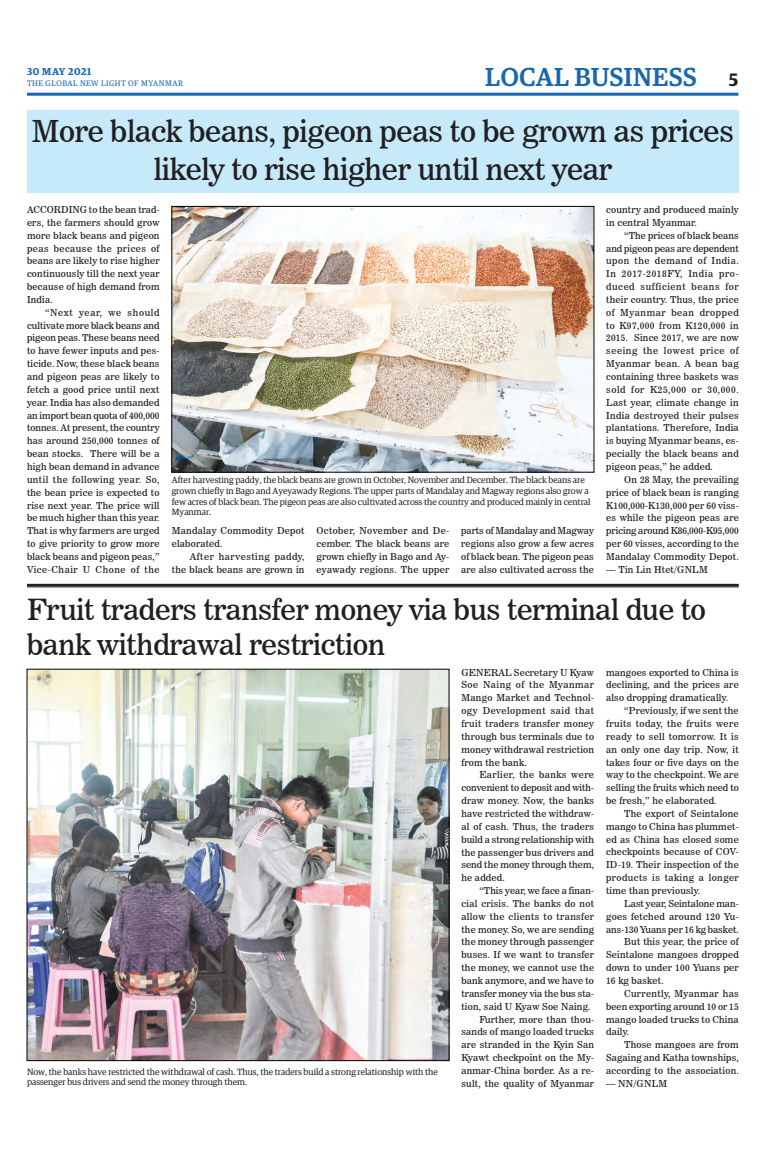
<style>
.page{position:relative;width:773px;height:1152px;background:#fff}
.page>*{position:absolute;margin:0;border:0;box-sizing:border-box;transform-origin:0 0}
._2_Clm_Head{font:30px/38px "News 706 BT Roman C";letter-spacing:-.01em;color:#231f20;text-align:center}
._2_Clm_Head-2{font:29px/34.8px "News 706 BT Roman C";letter-spacing:-.01em;color:#231f20}
.t1{font:500 26px "Guardian Egyp";letter-spacing:.02em;color:#1768b4}
.t2{font:600 10px "Guardian Egyp";letter-spacing:.06em;color:#1768b4}
._2nd_Body{font:9.5px/12.9px "News 706 BT Roman C";letter-spacing:.02em;color:#231f20;text-align:justify}
.Normal_Para{font:9.5px/12.9px "News 706 BT Roman C";letter-spacing:.02em;color:#231f20;text-align:justify}
.t3{font:9px/10.8px "Guardian Egyp";color:#231f20}
.t4{font:8px "Guardian Egyp";letter-spacing:.06em;color:#1768b4}
.s1{font-weight:600;font-size:18px;color:#231f20}
</style>
<div class="page">
<hr style="left:27px;top:93px;width:711px;height:3px;background:#1768b4">
<div style="left:27px;top:110px;width:711px;height:83px;background:#c6eafa"></div>
<img style="left:174px;top:208px;width:418px;height:262px">
<div style="left:172px;top:206px;width:422px;height:266px;border:1px solid #000"></div>
<hr style="left:27px;top:584px;width:711px;height:1px;background:#000">
<hr style="left:27px;top:585px;width:711px;height:1px;background:#000">
<hr style="left:27px;top:587px;width:711px;height:1px;background:#000">
<img style="left:29px;top:671px;width:418px;height:388px">
<p class="t2" style="left:27px;top:64px;width:66px">30 MAY 2021</p>
<p class="t4" style="left:27px;top:78px;width:158px">THE GLOBAL NEW LIGHT OF MYANMAR</p>
<h3 class="t1" style="left:485px;top:59px;width:255px">LOCAL BUSINESS <span class="s1">5</span></h3>
<p class="_2_Clm_Head" style="left:32px;top:112px;width:703px">More black beans, pigeon peas to be grown as prices likely to rise higher until next year</p>
<p class="Normal_Para" style="left:27px;top:203px;width:134px">ACCORDING to the bean trad&shy;ers, the farmers should grow more black beans and pigeon peas because the prices of beans are likely to rise higher continuously till the next year because of high demand from India.</p>
<p class="_2nd_Body" style="left:27px;top:306px;width:134px;text-indent:18px">“Next year, we should cultivate more black beans and pigeon peas. These beans need to have fewer inputs and pes&shy;ticide. Now, these black beans and pigeon peas are likely to fetch a good price until next year. India has also demanded an import bean quota of 400,000 tonnes. At present, the country has around 250,000 tonnes of bean stocks. There will be a high bean demand in advance until the following year. So, the bean price is expected to rise next year. The price will be much higher than this year.<br>That is why farmers are urged to give priority to grow more black beans and pigeon peas,” Vice-Chair U Chone of the</p>
<p class="_2nd_Body" style="left:606px;top:203px;width:134px">country and produced mainly in central Myanmar.</p>
<p class="_2nd_Body" style="left:606px;top:229px;width:134px;text-indent:18px">“The prices of black beans and pigeon peas are dependent upon the demand of India.<br>In 2017-2018FY, India pro&shy;duced sufficient beans for their country. Thus, the price of Myanmar bean dropped to K97,000 from K120,000 in 2015. Since 2017, we are now seeing the lowest price of Myanmar bean. A bean bag containing three baskets was sold for K25,000 or 30,000.<br>Last year, climate change in India destroyed their pulses plantations. Therefore, India is buying Myanmar beans, es&shy;pecially the black beans and pigeon peas,” he added.</p>
<p class="_2nd_Body" style="left:606px;top:473px;width:134px;text-indent:18px">On 28 May, the prevailing price of black bean is ranging K100,000-K130,000 per 60 viss&shy;es while the pigeon peas are pricing around K86,000-K95,000 per 60 visses, according to the Mandalay Commodity Depot.</p>
<p class="_2nd_Body" style="left:606px;top:563px;width:103px">— Tin Lin Htet/GNLM</p>
<p class="_2_Clm_Head-2" style="left:27px;top:593px;width:680px">Fruit traders transfer money via bus terminal due to bank withdrawal restriction</p>
<p class="t3" style="left:172px;top:474px;width:420px">After harvesting paddy, the black beans are grown in October, November and December. The black beans are grown chiefly in Bago and Ayeyawady Regions. The upper parts of Mandalay and Magway regions also grow a few acres of black bean. The pigeon peas are also cultivated across the country and produced mainly in central Myanmar.</p>
<p class="_2nd_Body" style="left:172px;top:524px;width:134px">Mandalay Commodity Depot elaborated.</p>
<p class="_2nd_Body" style="left:172px;top:550px;width:134px;text-align:right">After harvesting paddy,<br>the black beans are grown in</p>
<p class="_2nd_Body" style="left:316px;top:524px;width:134px">October, November and De&shy;cember. The black beans are grown chiefly in Bago and Ay&shy;eyawady regions. The upper</p>
<p class="_2nd_Body" style="left:461px;top:524px;width:134px">parts of Mandalay and Magway regions also grow a few acres of black bean. The pigeon peas are also cultivated across the</p>
<p class="t3" style="left:27px;top:1066px;width:412px">Now, the banks have restricted the withdrawal of cash. Thus, the traders build a strong relationship with the passenger bus drivers and send the money through them.</p>
<p class="Normal_Para" style="left:461px;top:666px;width:134px">GENERAL Secretary U Kyaw Soe Naing of the Myanmar Mango Market and Technol&shy;ogy Development said that fruit traders transfer money through bus terminals due to money withdrawal restriction from the bank.</p>
<p class="_2nd_Body" style="left:461px;top:768px;width:134px;text-indent:18px">Earlier, the banks were convenient to deposit and with&shy;draw money. Now, the banks have restricted the withdraw&shy;al of cash. Thus, the traders build a strong relationship with the passenger bus drivers and send the money through them, he added.</p>
<p class="_2nd_Body" style="left:461px;top:884px;width:134px;text-indent:18px">“This year, we face a finan&shy;cial crisis. The banks do not allow the clients to transfer the money. So, we are sending the money through passenger buses. If we want to transfer the money, we cannot use the bank anymore, and we have to transfer money via the bus sta&shy;tion, said U Kyaw Soe Naing.</p>
<p class="_2nd_Body" style="left:461px;top:1013px;width:134px;text-indent:18px">Further, more than thou&shy;sands of mango loaded trucks are stranded in the Kyin San Kyawt checkpoint on the My&shy;anmar-China border. As a re&shy;sult, the quality of Myanmar</p>
<p class="_2nd_Body" style="left:606px;top:666px;width:134px">mangoes exported to China is declining, and the prices are also dropping dramatically.</p>
<p class="_2nd_Body" style="left:606px;top:704px;width:134px;text-indent:18px">“Previously, if we sent the fruits today, the fruits were ready to sell tomorrow. It is an only one day trip. Now, it takes four or five days on the way to the checkpoint. We are selling the fruits which need to be fresh,” he elaborated.</p>
<p class="_2nd_Body" style="left:606px;top:807px;width:134px;text-indent:18px">The export of Seintalone mango to China has plummet&shy;ed as China has closed some checkpoints because of COV-ID-19. Their inspection of the products is taking a longer time than previously.</p>
<p class="_2nd_Body" style="left:606px;top:897px;width:134px;text-indent:18px">Last year, Seintalone man&shy;goes fetched around 120 Yu&shy;ans-130 Yuans per 16 kg basket.</p>
<p class="_2nd_Body" style="left:606px;top:936px;width:134px;text-indent:18px">But this year, the price of Seintalone mangoes dropped down to under 100 Yuans per 16 kg basket.</p>
<p class="_2nd_Body" style="left:606px;top:987px;width:134px;text-indent:18px">Currently, Myanmar has been exporting around 10 or 15 mango loaded trucks to China daily.</p>
<p class="_2nd_Body" style="left:606px;top:1038px;width:134px;text-indent:18px">Those mangoes are from Sagaing and Katha townships, according to the association.</p>
<p class="_2nd_Body" style="left:606px;top:1077px;width:63px">— NN/GNLM</p>
</div>
